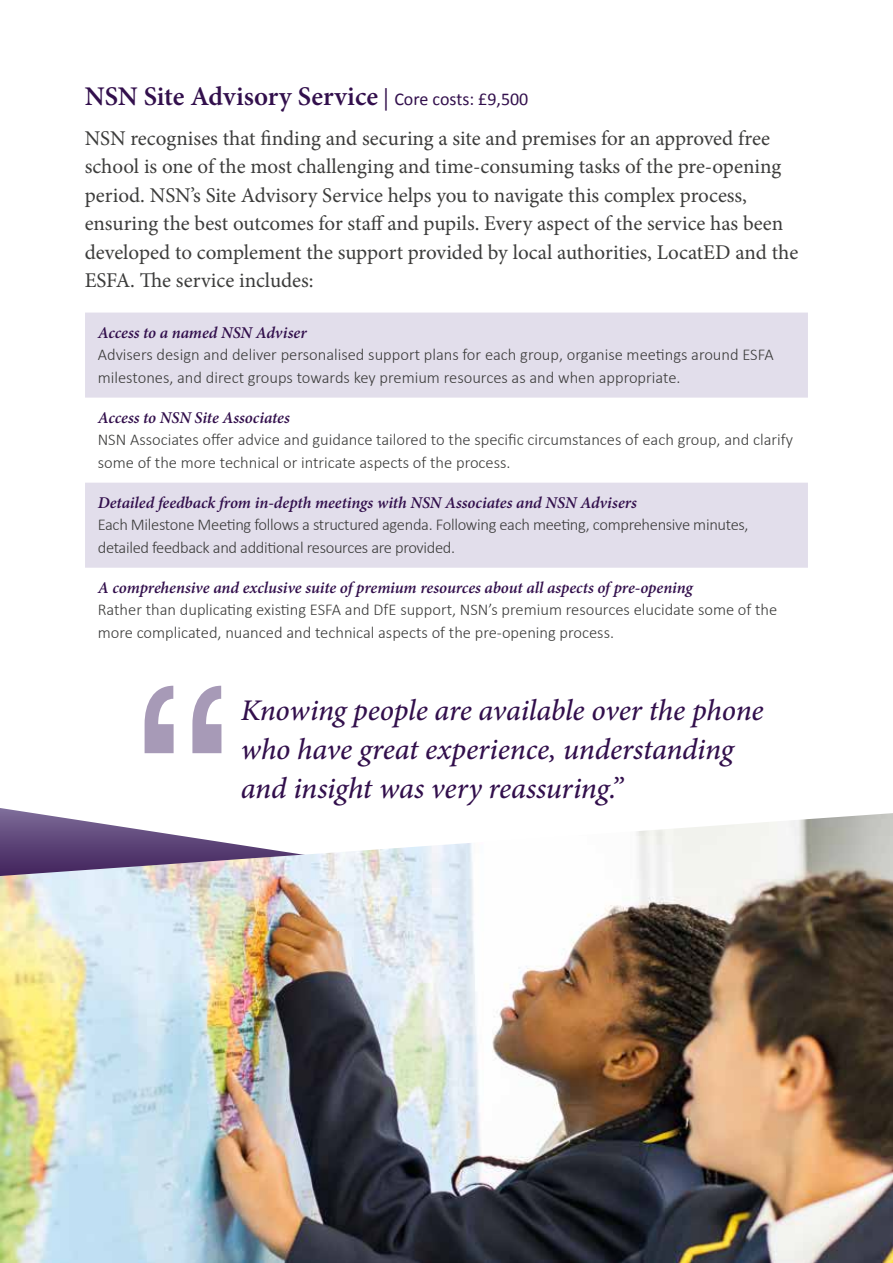
<style>
.page{position:relative;width:893px;height:1263px;background:#fff}
.page>*{position:absolute;margin:0;border:0;box-sizing:border-box;transform-origin:0 0}
.t1{font:italic 500 30px/39px "Minion Pro";letter-spacing:-.005em;color:#320f4c}
.t2{font:600 27px "Minion Pro";color:#320f4c}
.t3{font:21px/28.5px "Minion Pro";color:#3c3c3b}
.t4{font:300 16.5px/22.5px "Calibri";color:#3c3c3b}
.t5{font:italic 600 16.5px "Minion Pro";letter-spacing:-.005em;color:#320f4c}
.t6{font:300 16.5px/22.5px "Calibri";letter-spacing:-.02em;color:#3c3c3b}
.s1{font-weight:400;font-size:22.5px}
.s2{font-family:"Calibri";font-weight:400;font-size:18px}
</style>
<div class="page">
<svg style="left:85px;top:313px;width:723px;height:255px;fill:#e2deeb"></svg>
<img style="left:0;top:813px;width:893px;height:450px">
<svg style="left:145px;top:686px;width:76px;height:67px"></svg>
<h2 class="t2" style="left:85px;top:77px;width:445px">NSN Site Advisory Service <span class="s1">|</span> <span class="s2">Core costs: £9,500</span></h2>
<p class="t3" style="left:85px;top:124px;width:715px">NSN recognises that finding and securing a site and premises for an approved free school is one of the most challenging and time-consuming tasks of the pre-opening period. NSN’s Site Advisory Service helps you to navigate this complex process, ensuring the best outcomes for staff and pupils. Every aspect of the service has been developed to complement the support provided by local authorities, LocatED and the ESFA. The service includes:</p>
<p class="t5" style="left:98px;top:321px;width:210px">Access to a named NSN Adviser</p>
<p class="t4" style="left:98px;top:343px;width:677px">Advisers design and deliver personalised support plans for each group, organise meetings around ESFA milestones, and direct groups towards key premium resources as and when appropriate.</p>
<p class="t5" style="left:98px;top:406px;width:193px">Access to NSN Site Associates</p>
<p class="t4" style="left:98px;top:428px;width:697px">NSN Associates offer advice and guidance tailored to the specific circumstances of each group, and clarify some of the more technical or intricate aspects of the process.</p>
<p class="t5" style="left:98px;top:491px;width:541px">Detailed feedback from in-depth meetings with NSN Associates and NSN Advisers</p>
<p class="t6" style="left:98px;top:513px;width:652px">Each Milestone Meeting follows a structured agenda. Following each meeting, comprehensive minutes, detailed feedback and additional resources are provided.</p>
<p class="t5" style="left:98px;top:576px;width:596px">A comprehensive and exclusive suite of premium resources about all aspects of pre-opening</p>
<p class="t4" style="left:98px;top:598px;width:681px">Rather than duplicating existing ESFA and DfE support, NSN’s premium resources elucidate some of the more complicated, nuanced and technical aspects of the pre-opening process.</p>
<h1 class="t1" style="left:241px;top:690px;width:524px">Knowing people are available over the phone who have great experience, understanding and insight was very reassuring.”</h1>
</div>
